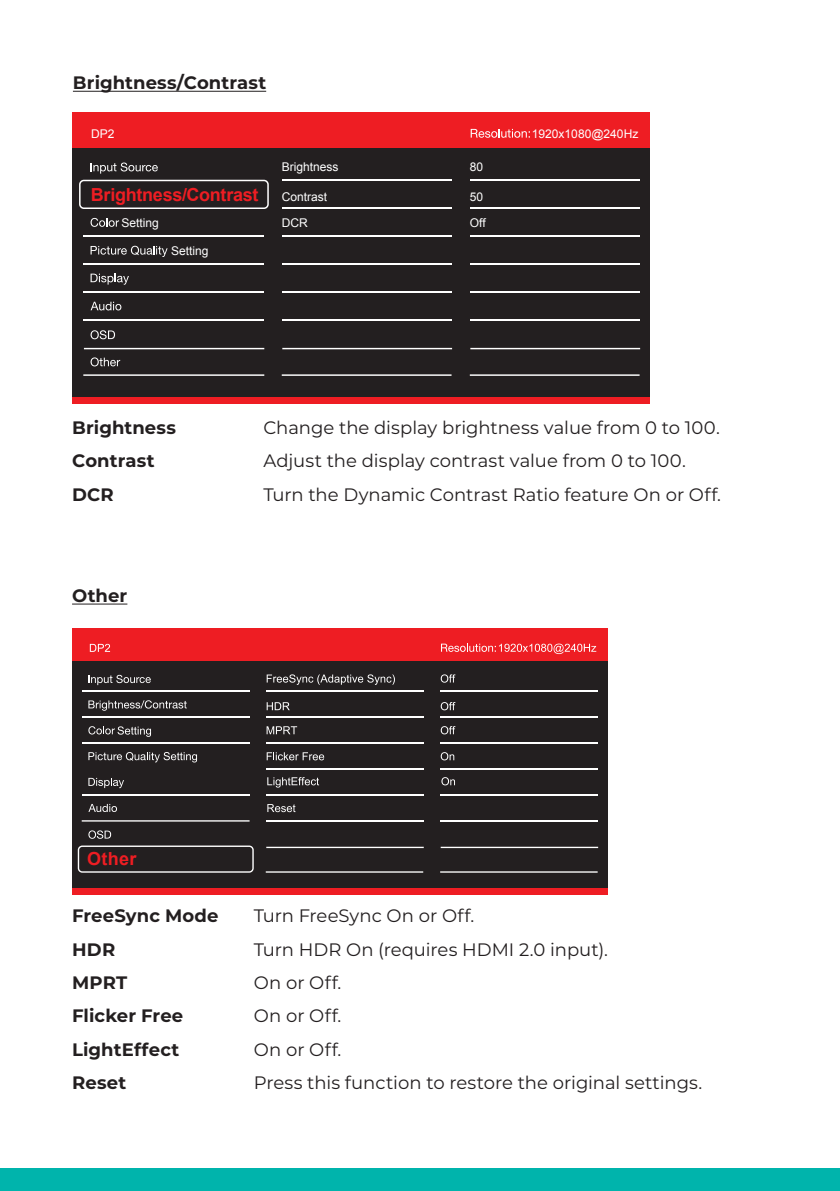
<style>
.page{position:relative;width:840px;height:1191px;background:#fff}
.page>*{position:absolute;margin:0;border:0;box-sizing:border-box;transform-origin:0 0}
.t1{font:18px "Montserrat";color:#231f20}
.t2{font:700 18px "Montserrat";letter-spacing:.005em;color:#231f20}
.t3{font:700 18px "Arial";letter-spacing:-.015em;color:#ee1d23}
.t4{font:12px/26px "Arial";color:#fff}
</style>
<div class="page">
<div style="left:0;top:1168px;width:839px;height:23px;background:#00b4ac"></div>
<hr style="left:72px;top:603px;width:55px;height:1px;background:#231f20">
<div style="left:72px;top:628px;width:535px;height:266px;background:#ee1d23"></div>
<div style="left:72px;top:661px;width:535px;height:227px;background:#231f20"></div>
<hr style="left:82px;top:690px;width:167px;height:2px;background:#fff">
<hr style="left:82px;top:716px;width:167px;height:2px;background:#fff">
<hr style="left:82px;top:794px;width:167px;height:1px;background:#fff">
<hr style="left:82px;top:742px;width:167px;height:2px;background:#fff">
<hr style="left:265px;top:690px;width:158px;height:2px;background:#fff">
<hr style="left:265px;top:716px;width:158px;height:2px;background:#fff">
<hr style="left:265px;top:742px;width:158px;height:2px;background:#fff">
<hr style="left:265px;top:768px;width:158px;height:1px;background:#fff">
<hr style="left:265px;top:794px;width:158px;height:1px;background:#fff">
<hr style="left:265px;top:820px;width:158px;height:1px;background:#fff">
<hr style="left:440px;top:690px;width:157px;height:2px;background:#fff">
<hr style="left:440px;top:716px;width:157px;height:2px;background:#fff">
<hr style="left:440px;top:742px;width:157px;height:2px;background:#fff">
<hr style="left:440px;top:768px;width:157px;height:1px;background:#fff">
<hr style="left:440px;top:794px;width:157px;height:1px;background:#fff">
<hr style="left:440px;top:820px;width:157px;height:1px;background:#fff">
<div style="left:78px;top:845px;width:175px;height:27px;border:1px solid #fff;border-radius:4px"></div>
<svg style="left:441px;top:643px;width:155px;height:11px"></svg>
<svg style="left:88px;top:675px;width:63px;height:10px"></svg>
<svg style="left:88px;top:700px;width:99px;height:10px"></svg>
<svg style="left:88px;top:778px;width:36px;height:10px"></svg>
<svg style="left:88px;top:804px;width:29px;height:8px"></svg>
<svg style="left:82px;top:820px;width:167px;height:1px"></svg>
<svg style="left:265px;top:871px;width:158px;height:1px"></svg>
<svg style="left:440px;top:871px;width:157px;height:1px"></svg>
<svg style="left:88px;top:830px;width:23px;height:8px"></svg>
<svg style="left:88px;top:752px;width:109px;height:10px"></svg>
<svg style="left:88px;top:726px;width:63px;height:11px"></svg>
<svg style="left:266px;top:674px;width:129px;height:11px"></svg>
<svg style="left:90px;top:644px;width:20px;height:8px"></svg>
<svg style="left:266px;top:702px;width:23px;height:8px"></svg>
<svg style="left:266px;top:726px;width:31px;height:8px"></svg>
<svg style="left:266px;top:752px;width:58px;height:8px"></svg>
<svg style="left:440px;top:674px;width:15px;height:8px"></svg>
<svg style="left:440px;top:702px;width:15px;height:8px"></svg>
<svg style="left:440px;top:726px;width:15px;height:8px"></svg>
<svg style="left:440px;top:752px;width:14px;height:8px"></svg>
<svg style="left:267px;top:777px;width:52px;height:10px"></svg>
<svg style="left:441px;top:777px;width:14px;height:8px"></svg>
<svg style="left:267px;top:804px;width:28px;height:8px"></svg>
<svg style="left:266px;top:846px;width:157px;height:2px"></svg>
<svg style="left:440px;top:846px;width:157px;height:2px"></svg>
<hr style="left:73px;top:91px;width:193px;height:1px;background:#231f20">
<div style="left:73px;top:112px;width:576px;height:292px;background:#ee1d23"></div>
<div style="left:73px;top:148px;width:576px;height:248px;background:#231f20"></div>
<hr style="left:83px;top:235px;width:181px;height:2px;background:#fff">
<hr style="left:83px;top:263px;width:181px;height:2px;background:#fff">
<hr style="left:83px;top:291px;width:181px;height:2px;background:#fff">
<hr style="left:83px;top:319px;width:181px;height:2px;background:#fff">
<hr style="left:281px;top:180px;width:170px;height:1px;background:#fff">
<hr style="left:281px;top:207px;width:170px;height:2px;background:#fff">
<hr style="left:281px;top:235px;width:170px;height:2px;background:#fff">
<hr style="left:281px;top:263px;width:170px;height:2px;background:#fff">
<hr style="left:281px;top:291px;width:170px;height:2px;background:#fff">
<hr style="left:281px;top:319px;width:170px;height:2px;background:#fff">
<hr style="left:469px;top:180px;width:170px;height:1px;background:#fff">
<hr style="left:469px;top:207px;width:170px;height:2px;background:#fff">
<hr style="left:469px;top:235px;width:170px;height:2px;background:#fff">
<hr style="left:469px;top:263px;width:170px;height:2px;background:#fff">
<hr style="left:469px;top:291px;width:170px;height:2px;background:#fff">
<hr style="left:469px;top:319px;width:170px;height:2px;background:#fff">
<div style="left:79px;top:180px;width:189px;height:29px;border:2px solid #fff;border-radius:4px"></div>
<svg style="left:470px;top:129px;width:59px;height:9px"></svg>
<svg style="left:90px;top:162px;width:68px;height:12px"></svg>
<svg style="left:90px;top:274px;width:39px;height:11px"></svg>
<svg style="left:90px;top:302px;width:31px;height:8px"></svg>
<svg style="left:83px;top:374px;width:181px;height:2px"></svg>
<svg style="left:281px;top:374px;width:170px;height:2px"></svg>
<svg style="left:469px;top:374px;width:170px;height:2px"></svg>
<svg style="left:90px;top:330px;width:25px;height:9px"></svg>
<svg style="left:90px;top:357px;width:30px;height:9px"></svg>
<svg style="left:90px;top:246px;width:77px;height:11px"></svg>
<svg style="left:90px;top:218px;width:29px;height:9px"></svg>
<svg style="left:282px;top:348px;width:170px;height:1px"></svg>
<svg style="left:84px;top:348px;width:180px;height:1px"></svg>
<svg style="left:470px;top:348px;width:169px;height:1px"></svg>
<p class="t2" style="left:73px;top:70px;width:195px">Brightness/Contrast</p>
<p class="t4" style="left:91px;top:121px;width:25px">DP2</p>
<p class="t3" style="left:91px;top:182px;width:169px">Brightness/Contrast</p>
<p class="t4" style="left:121px;top:210px;width:39px">Setting</p>
<p class="t4" style="left:171px;top:237px;width:39px">Setting</p>
<p class="t4" style="left:281px;top:154px;width:58px">Brightness</p>
<p class="t4" style="left:281px;top:184px;width:47px">Contrast<br>DCR</p>
<p class="t4" style="left:469px;top:154px;width:15px">80</p>
<p class="t4" style="left:469px;top:183px;width:18px">50<br>Off</p>
<p class="t4" style="left:531px;top:120px;width:108px">1920x1080@240Hz</p>
<p class="t2" style="left:72px;top:414px;width:105px">Brightness</p>
<p class="t1" style="left:263px;top:415px;width:457px">Change the display brightness value from 0 to 100.</p>
<p class="t2" style="left:72px;top:448px;width:84px">Contrast</p>
<p class="t1" style="left:263px;top:448px;width:423px">Adjust the display contrast value from 0 to 100.</p>
<p class="t2" style="left:72px;top:481px;width:43px">DCR</p>
<p class="t1" style="left:263px;top:482px;width:459px">Turn the Dynamic Contrast Ratio feature On or Off.</p>
<p class="t2" style="left:72px;top:583px;width:57px">Other</p>
<p class="t3" style="left:87px;top:847px;width:51px">Other</p>
<p class="t2" style="left:72px;top:902px;width:148px">FreeSync Mode</p>
<p class="t1" style="left:253px;top:903px;width:222px">Turn FreeSync On or Off.</p>
<p class="t2" style="left:72px;top:936px;width:45px">HDR</p>
<p class="t1" style="left:253px;top:936px;width:355px">Turn HDR On (requires HDMI 2.0 input).</p>
<p class="t2" style="left:72px;top:969px;width:57px">MPRT</p>
<p class="t1" style="left:253px;top:970px;width:89px">On or Off.</p>
<p class="t2" style="left:72px;top:1003px;width:113px">Flicker Free</p>
<p class="t1" style="left:253px;top:1003px;width:89px">On or Off.</p>
<p class="t2" style="left:72px;top:1036px;width:109px">LightEffect</p>
<p class="t1" style="left:253px;top:1037px;width:89px">On or Off.</p>
<p class="t2" style="left:72px;top:1069px;width:56px">Reset</p>
<p class="t1" style="left:253px;top:1070px;width:450px">Press this function to restore the original settings.</p>
</div>
